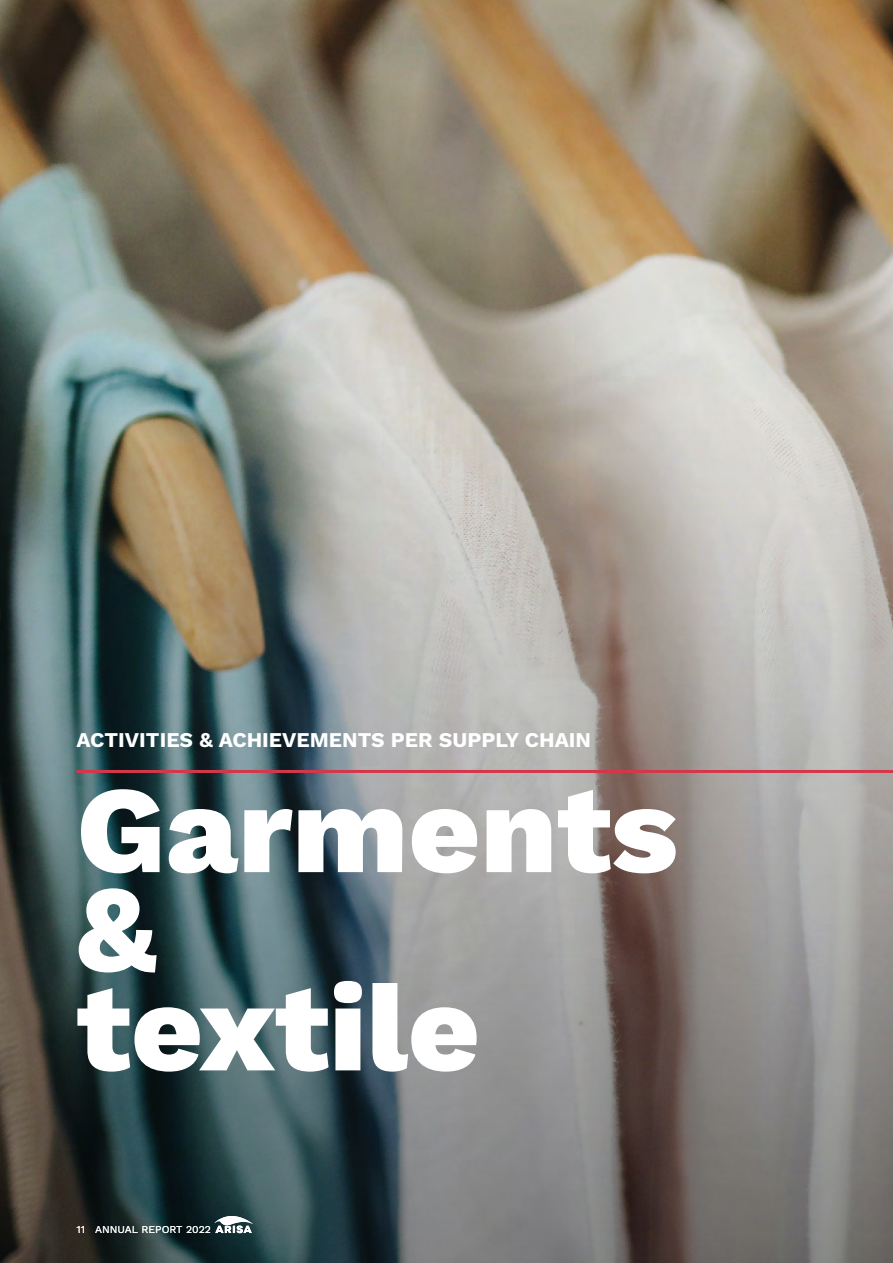
<style>
.page{position:relative;width:893px;height:1263px;background:#fff}
.page>*{position:absolute;margin:0;border:0;box-sizing:border-box;transform-origin:0 0}
.t1{font:800 123.75px/99.1px "Work Sans";color:#fff}
.t2{font:700 21px "Work Sans";color:#fff}
.t3{font:10.5px "Work Sans";color:#fff}
</style>
<div class="page">
<img style="left:0;top:0;width:893px;height:383px">
<img style="left:0;top:383px;width:893px;height:880px">
<hr style="left:77px;top:770px;width:816px;height:3px;background:#d5374a">
<svg style="left:215px;top:1216px;width:38px;height:17px"></svg>
<p class="t2" style="left:77px;top:728px;width:516px">ACTIVITIES &amp; ACHIEVEMENTS PER SUPPLY CHAIN</p>
<h1 class="t1" style="left:77px;top:787px;width:603px">Garments &amp;<br>textile</h1>
<p class="t3" style="left:77px;top:1223px;width:136px">11 ANNUAL REPORT 2022</p>
</div>
